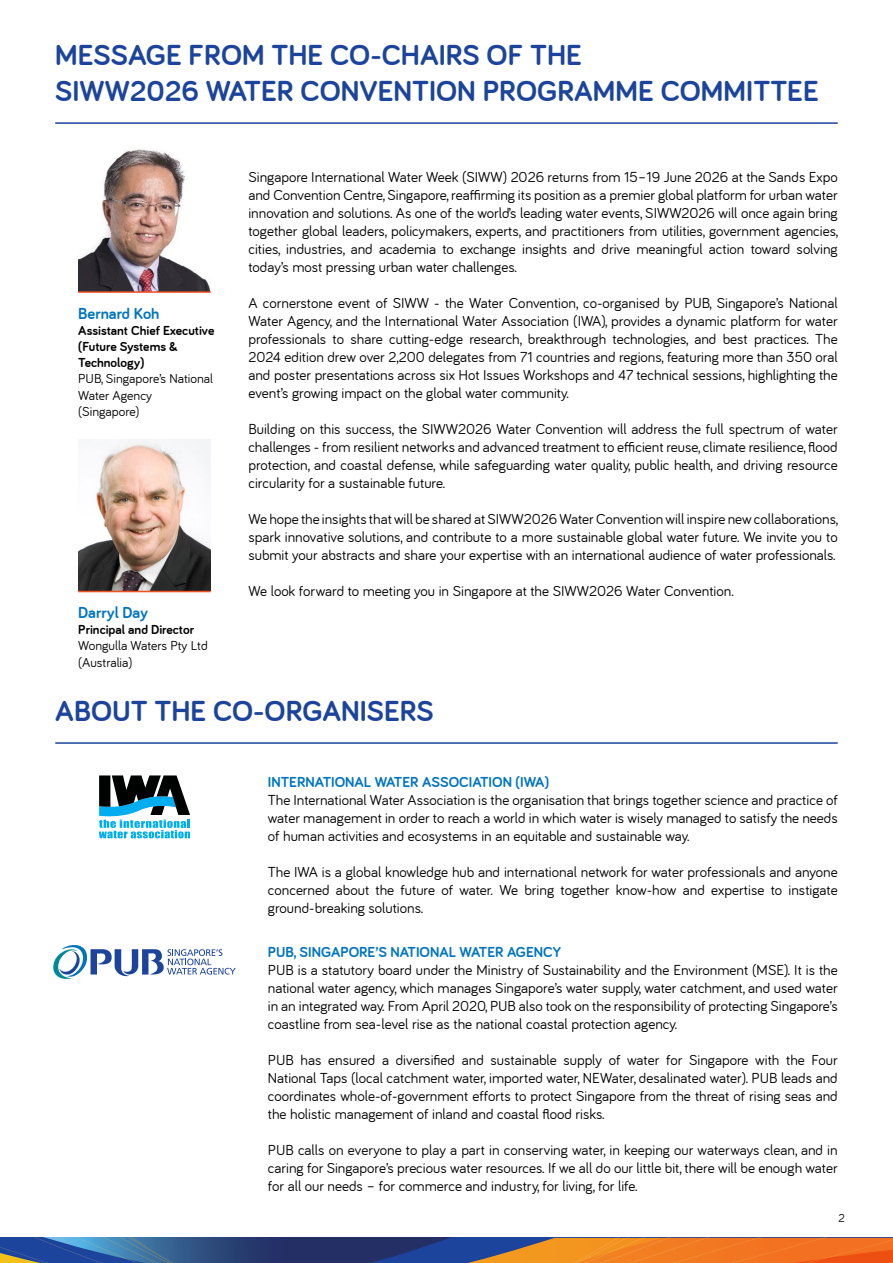
<style>
.page{position:relative;width:893px;height:1263px;background:#fff}
.page>*{position:absolute;margin:0;border:0;box-sizing:border-box;transform-origin:0 0}
.t1{font:700 30px/36px "Bariol";color:#1c449c}
.t2{font:700 16.5px "Bariol";color:#0075be}
.t3{font:15px/18px "Bariol";color:#000;text-align:justify}
.t4{font:700 15px "Bariol";color:#0075be}
.t5{font:13.5px/16.2px "Bariol";color:#000}
.t6{font:700 13.5px/16.2px "Bariol";color:#000}
.t7{font:12px "Bariol";color:#000}
</style>
<div class="page">
<svg style="left:0;top:1238px;width:893px;height:25px;background:#80605b"></svg>
<svg style="left:53px;top:945px;width:183px;height:34px"></svg>
<svg style="left:99px;top:775px;width:91px;height:63px"></svg>
<hr style="left:55px;top:122px;width:783px;height:2px;background:#1c449c">
<hr style="left:55px;top:742px;width:783px;height:2px;background:#1c449c">
<img style="left:78px;top:149px;width:133px;height:142px">
<hr style="left:78px;top:291px;width:133px;height:2px;background:#f05123">
<img style="left:78px;top:439px;width:133px;height:152px">
<hr style="left:78px;top:591px;width:133px;height:1px;background:#f05123">
<h1 class="t1" style="left:55px;top:37px;width:765px">MESSAGE FROM THE CO-CHAIRS OF THE<br>SIWW2026 WATER CONVENTION PROGRAMME COMMITTEE</h1>
<p class="t2" style="left:78px;top:304px;width:83px">Bernard Koh</p>
<p class="t6" style="left:78px;top:322px;width:138px">Assistant Chief Executive (Future Systems &amp;<br>Technology)</p>
<p class="t5" style="left:78px;top:371px;width:136px">PUB, Singapore’s National<br>Water Agency (Singapore)</p>
<p class="t2" style="left:78px;top:603px;width:71px">Darryl Day</p>
<p class="t6" style="left:78px;top:622px;width:117px">Principal and Director</p>
<p class="t5" style="left:78px;top:638px;width:131px">Wongulla Waters Pty Ltd (Australia)</p>
<p class="t3" style="left:248px;top:168px;width:591px">Singapore International Water Week (SIWW) 2026 returns from 15–19 June 2026 at the Sands Expo and Convention Centre, Singapore, reaffirming its position as a premier global platform for urban water innovation and solutions. As one of the world’s leading water events, SIWW2026 will once again bring together global leaders, policymakers, experts, and practitioners from utilities, government agencies, cities, industries, and academia to exchange insights and drive meaningful action toward solving today’s most pressing urban water challenges.</p>
<p class="t3" style="left:248px;top:294px;width:591px">A cornerstone event of SIWW - the Water Convention, co-organised by PUB, Singapore’s National Water Agency, and the International Water Association (IWA), provides a dynamic platform for water professionals to share cutting-edge research, breakthrough technologies, and best practices. The 2024 edition drew over 2,200 delegates from 71 countries and regions, featuring more than 350 oral and poster presentations across six Hot Issues Workshops and 47 technical sessions, highlighting the event’s growing impact on the global water community.</p>
<p class="t3" style="left:248px;top:420px;width:591px">Building on this success, the SIWW2026 Water Convention will address the full spectrum of water challenges - from resilient networks and advanced treatment to efficient reuse, climate resilience, flood protection, and coastal defense, while safeguarding water quality, public health, and driving resource circularity for a sustainable future.</p>
<p class="t3" style="left:248px;top:510px;width:591px">We hope the insights that will be shared at SIWW2026 Water Convention will inspire new collaborations, spark innovative solutions, and contribute to a more sustainable global water future. We invite you to submit your abstracts and share your expertise with an international audience of water professionals.</p>
<p class="t3" style="left:248px;top:582px;width:487px">We look forward to meeting you in Singapore at the SIWW2026 Water Convention.</p>
<h1 class="t1" style="left:55px;top:693px;width:380px">ABOUT THE CO-ORGANISERS</h1>
<p class="t4" style="left:268px;top:774px;width:283px">INTERNATIONAL WATER ASSOCIATION (IWA)</p>
<p class="t3" style="left:268px;top:791px;width:571px">The International Water Association is the organisation that brings together science and practice of water management in order to reach a world in which water is wisely managed to satisfy the needs of human activities and ecosystems in an equitable and sustainable way.</p>
<p class="t3" style="left:268px;top:863px;width:571px">The IWA is a global knowledge hub and international network for water professionals and anyone concerned about the future of water. We bring together know-how and expertise to instigate ground-breaking solutions.</p>
<p class="t4" style="left:268px;top:943px;width:295px">PUB, SINGAPORE’S NATIONAL WATER AGENCY</p>
<p class="t3" style="left:268px;top:961px;width:571px">PUB is a statutory board under the Ministry of Sustainability and the Environment (MSE). It is the national water agency, which manages Singapore’s water supply, water catchment, and used water in an integrated way. From April 2020, PUB also took on the responsibility of protecting Singapore’s coastline from sea-level rise as the national coastal protection agency.</p>
<p class="t3" style="left:268px;top:1051px;width:571px">PUB has ensured a diversified and sustainable supply of water for Singapore with the Four National Taps (local catchment water, imported water, NEWater, desalinated water). PUB leads and coordinates whole-of-government efforts to protect Singapore from the threat of rising seas and the holistic management of inland and coastal flood risks.</p>
<p class="t3" style="left:268px;top:1141px;width:571px">PUB calls on everyone to play a part in conserving water, in keeping our waterways clean, and in caring for Singapore’s precious water resources. If we all do our little bit, there will be enough water for all our needs – for commerce and industry, for living, for life.</p>
<p class="t7" style="left:838px;top:1211px;width:8px">2</p>
</div>
